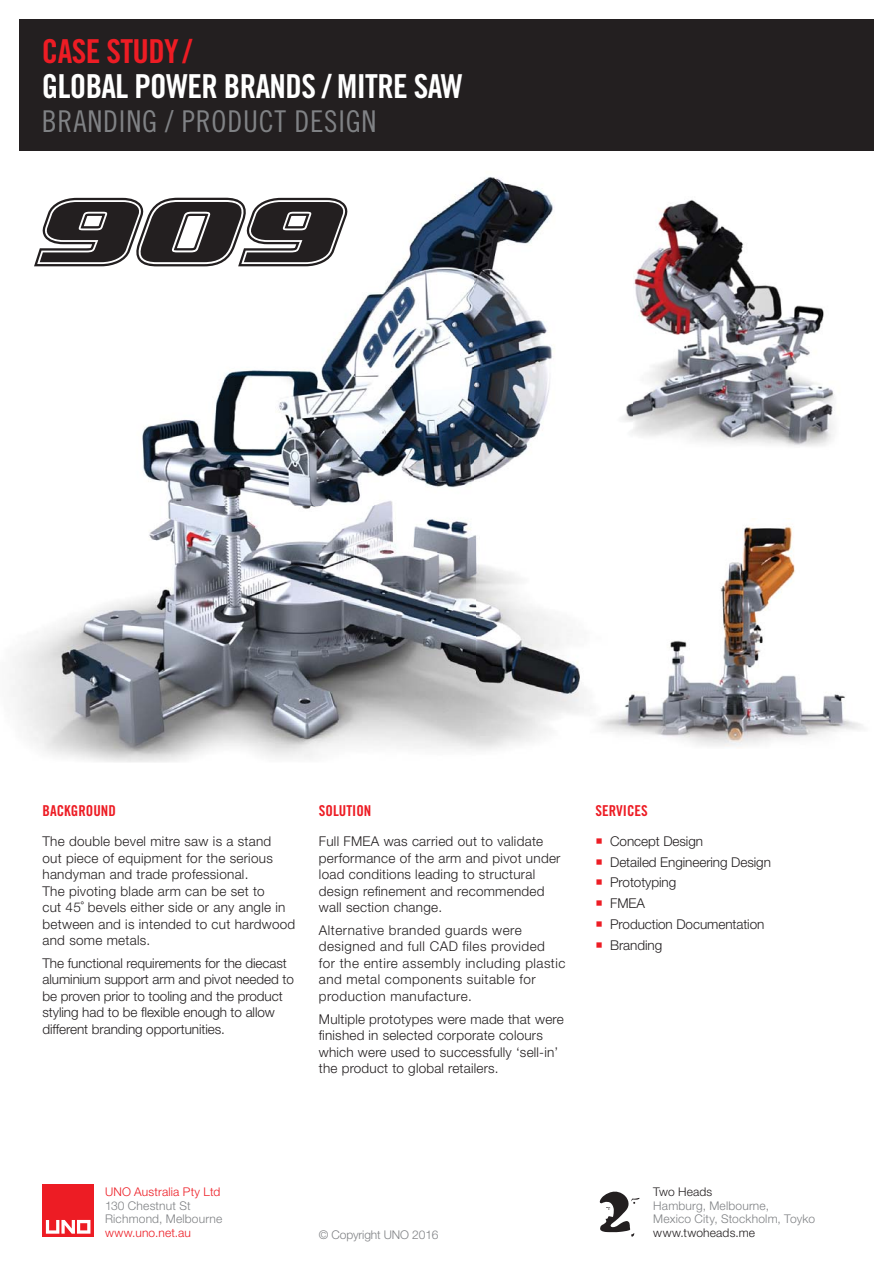
<style>
.page{position:relative;width:893px;height:1263px;background:#fff}
.page>*{position:absolute;margin:0;border:0;box-sizing:border-box;transform-origin:0 0}
.t1{font:33px "Trade Gothic Bold Cond Twenty";letter-spacing:-.02em;color:#fff}
.t2{font:33px "Trade Gothic Bold Cond Twenty";letter-spacing:-.02em;color:#ed1c24}
.t3{font:30px "Trade Gothic Cond Eighteen";letter-spacing:.025em;color:#808285}
.t4{font:15px "Trade Gothic Bold Cond Twenty";color:#ed1c24}
.t5{font:300 13.5px/16.5px "Helvetica Neue LT";letter-spacing:.02em;color:#231f20}
.t6{font:300 13.5px/20.7px "Helvetica Neue LT";letter-spacing:-.005em;color:#231f20}
.t7{font:300 12px/13.5px "Helvetica Neue LT";letter-spacing:.015em;color:#808285}
.t8{font:300 12px "Helvetica Neue LT";letter-spacing:.015em;color:#ed1c24}
.t9{font:300 12px "Helvetica Neue LT";letter-spacing:.015em;color:#231f20}
.t10{font:300 12px "Helvetica Neue LT";letter-spacing:-.01em;color:#808285}
</style>
<div class="page">
<img style="left:13px;top:177px;width:571px;height:585px">
<img style="left:622px;top:199px;width:213px;height:247px">
<img style="left:584px;top:526px;width:278px;height:220px">
<svg style="left:34px;top:198px;width:314px;height:68px"></svg>
<div style="left:19px;top:20px;width:855px;height:131px;background:#231f20"></div>
<svg style="left:600px;top:1191px;width:40px;height:46px"></svg>
<div style="left:43px;top:1185px;width:51px;height:52px;background:#ed1c24"></div>
<svg style="left:46px;top:1220px;width:44px;height:14px"></svg>
<h1 class="t2" style="left:42px;top:40px;width:152px">CASE STUDY /</h1>
<h1 class="t1" style="left:42px;top:74px;width:422px">GLOBAL POWER BRANDS / MITRE SAW</h1>
<h2 class="t3" style="left:42px;top:111px;width:336px">BRANDING / PRODUCT DESIGN</h2>
<p class="t4" style="left:43px;top:805px;width:75px">BACKGROUND</p>
<p class="t4" style="left:319px;top:805px;width:54px">SOLUTION</p>
<p class="t5" style="left:43px;top:835px;width:254px">The double bevel mitre saw is a stand<br>out piece of equipment for the serious handyman and trade professional.<br>The pivoting blade arm can be set to<br>cut 45˚ bevels either side or any angle in between and is intended to cut hardwood and some metals.</p>
<p class="t6" style="left:43px;top:957px;width:253px;line-height:16.5px">The functional requirements for the diecast aluminium support arm and pivot needed to be proven prior to tooling and the product styling had to be flexible enough to allow different branding opportunities.</p>
<p class="t5" style="left:319px;top:835px;width:243px">Full FMEA was carried out to validate performance of the arm and pivot under load conditions leading to structural design refinement and recommended wall section change.</p>
<p class="t5" style="left:319px;top:924px;width:248px">Alternative branded guards were designed and full CAD files provided<br>for the entire assembly including plastic and metal components suitable for production manufacture.</p>
<p class="t5" style="left:319px;top:1012px;width:246px">Multiple prototypes were made that were finished in selected corporate colours which were used to successfully ‘sell-in’ the product to global retailers.</p>
<p class="t4" style="left:595px;top:805px;width:54px">SERVICES</p>
<p class="t6" style="left:610px;top:832px;width:162px">Concept Design<br>Detailed Engineering Design<br>Prototyping<br>FMEA<br>Production Documentation<br>Branding</p>
<p class="t8" style="left:105px;top:1188px;width:117px">UNO Australia Pty Ltd</p>
<p class="t7" style="left:105px;top:1200px;width:119px">130 Chestnut St<br>Richmond, Melbourne</p>
<p class="t8" style="left:105px;top:1228px;width:87px">www.uno.net.au</p>
<p class="t9" style="left:653px;top:1188px;width:61px">Two Heads</p>
<p class="t7" style="left:653px;top:1200px;width:163px">Hamburg, Melbourne,<br>Mexico City, Stockholm, Toyko</p>
<p class="t10" style="left:319px;top:1230px;width:121px">© Copyright UNO 2016</p>
<p class="t9" style="left:653px;top:1228px;width:103px">www.twoheads.me</p>
</div>
